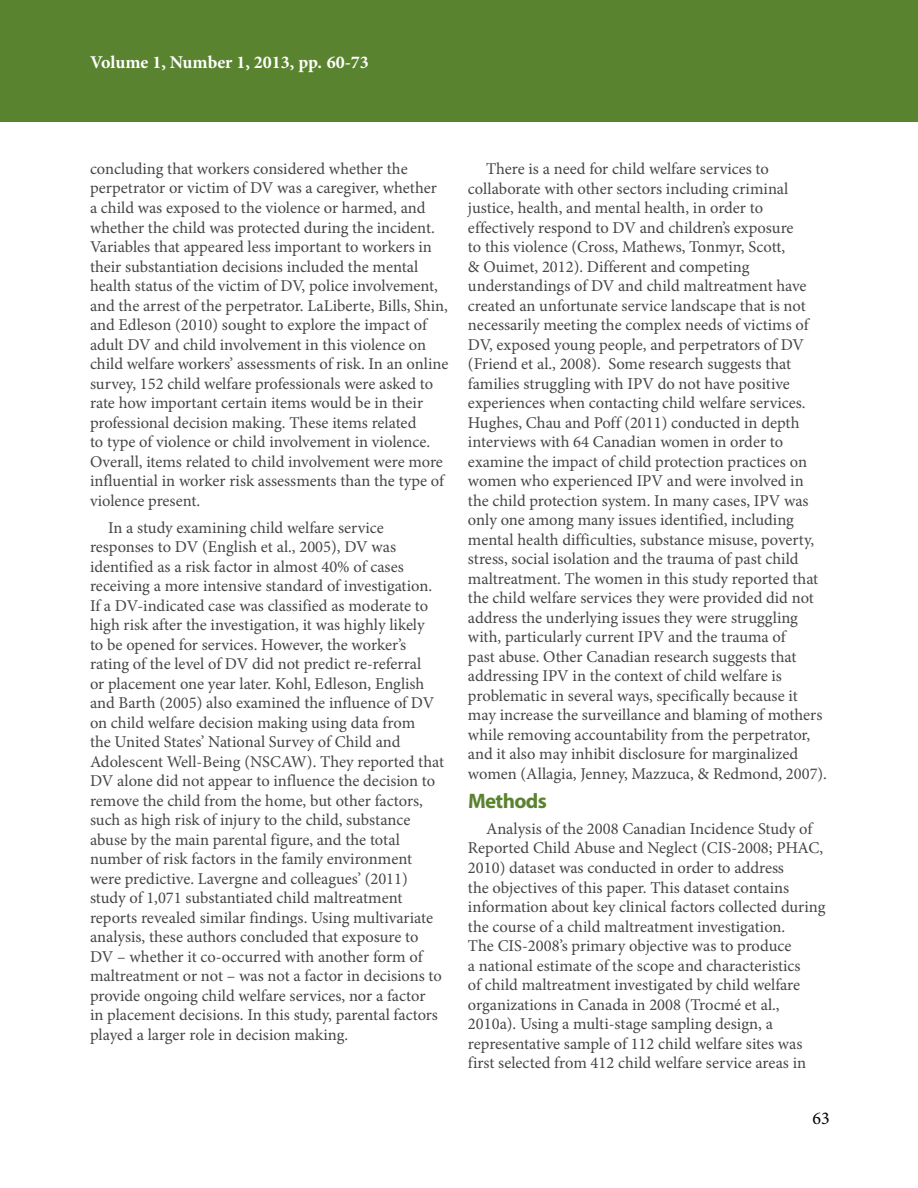
<style>
.page{position:relative;width:918px;height:1188px;background:#fff}
.page>*{position:absolute;margin:0;border:0;box-sizing:border-box;transform-origin:0 0}
.t1{font:700 21px "Myriad Pro";letter-spacing:-.03em;color:#5a832f}
.t2{font:700 18px "Minion Pro";color:#fff}
.t3{font:18px "Minion Pro";color:#000}
.t4{font:16.5px/19.5px "Minion Pro";color:#464547}
</style>
<div class="page">
<div style="left:0;top:0;width:918px;height:122px;background:#5a832f"></div>
<p class="t2" style="left:90px;top:49px;width:280px">Volume 1, Number 1, 2013, pp. 60-73</p>
<p class="t4" style="left:90px;top:159px;width:360px">concluding that workers considered whether the perpetrator or victim of DV was a caregiver, whether<br>a child was exposed to the violence or harmed, and whether the child was protected during the incident.<br>Variables that appeared less important to workers in their substantiation decisions included the mental health status of the victim of DV, police involvement, and the arrest of the perpetrator. LaLiberte, Bills, Shin, and Edleson (2010) sought to explore the impact of adult DV and child involvement in this violence on child welfare workers’ assessments of risk. In an online survey, 152 child welfare professionals were asked to rate how important certain items would be in their professional decision making. These items related<br>to type of violence or child involvement in violence.<br>Overall, items related to child involvement were more influential in worker risk assessments than the type of violence present.</p>
<p class="t4" style="left:90px;top:518px;width:356px;text-indent:18px">In a study examining child welfare service responses to DV (English et al., 2005), DV was identified as a risk factor in almost 40% of cases receiving a more intensive standard of investigation.<br>If a DV-indicated case was classified as moderate to high risk after the investigation, it was highly likely<br>to be opened for services. However, the worker’s rating of the level of DV did not predict re-referral<br>or placement one year later. Kohl, Edleson, English and Barth (2005) also examined the influence of DV on child welfare decision making using data from<br>the United States’ National Survey of Child and Adolescent Well-Being (NSCAW). They reported that DV alone did not appear to influence the decision to remove the child from the home, but other factors, such as high risk of injury to the child, substance abuse by the main parental figure, and the total number of risk factors in the family environment were predictive. Lavergne and colleagues’ (2011) study of 1,071 substantiated child maltreatment reports revealed similar findings. Using multivariate analysis, these authors concluded that exposure to DV – whether it co-occurred with another form of maltreatment or not – was not a factor in decisions to provide ongoing child welfare services, nor a factor<br>in placement decisions. In this study, parental factors played a larger role in decision making.</p>
<p class="t4" style="left:468px;top:159px;width:361px;text-indent:18px">There is a need for child welfare services to collaborate with other sectors including criminal justice, health, and mental health, in order to effectively respond to DV and children’s exposure<br>to this violence (Cross, Mathews, Tonmyr, Scott,<br>&amp; Ouimet, 2012). Different and competing understandings of DV and child maltreatment have created an unfortunate service landscape that is not necessarily meeting the complex needs of victims of DV, exposed young people, and perpetrators of DV (Friend et al., 2008). Some research suggests that families struggling with IPV do not have positive experiences when contacting child welfare services.<br>Hughes, Chau and Poff (2011) conducted in depth interviews with 64 Canadian women in order to examine the impact of child protection practices on women who experienced IPV and were involved in the child protection system. In many cases, IPV was only one among many issues identified, including mental health difficulties, substance misuse, poverty, stress, social isolation and the trauma of past child maltreatment. The women in this study reported that the child welfare services they were provided did not address the underlying issues they were struggling with, particularly current IPV and the trauma of<br>past abuse. Other Canadian research suggests that addressing IPV in the context of child welfare is problematic in several ways, specifically because it may increase the surveillance and blaming of mothers while removing accountability from the perpetrator, and it also may inhibit disclosure for marginalized women (Allagia, Jenney, Mazzuca, &amp; Redmond, 2007).</p>
<p class="t1" style="left:468px;top:788px;width:80px">Methods</p>
<p class="t4" style="left:468px;top:819px;width:359px;text-indent:18px">Analysis of the 2008 Canadian Incidence Study of Reported Child Abuse and Neglect (CIS-2008; PHAC, 2010) dataset was conducted in order to address<br>the objectives of this paper. This dataset contains information about key clinical factors collected during the course of a child maltreatment investigation.<br>The CIS-2008’s primary objective was to produce<br>a national estimate of the scope and characteristics<br>of child maltreatment investigated by child welfare organizations in Canada in 2008 (Trocmé et al., 2010a). Using a multi-stage sampling design, a representative sample of 112 child welfare sites was first selected from 412 child welfare service areas in</p>
<p class="t3" style="left:813px;top:1106px;width:19px">63</p>
</div>
